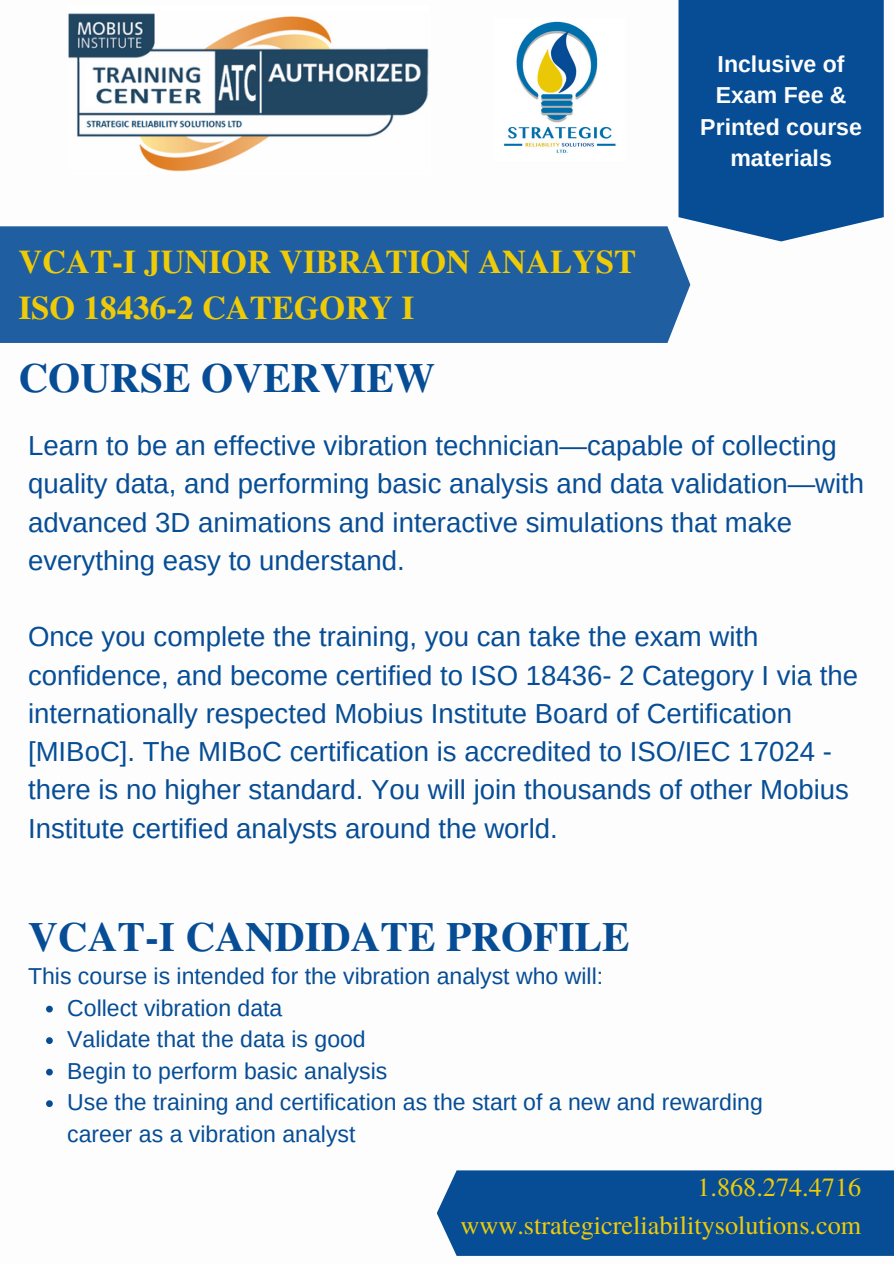
<style>
.page{position:relative;width:894px;height:1264px;background:#fff}
.page>*{position:absolute;margin:0;border:0;box-sizing:border-box;transform-origin:0 0}
.t1{font:700 41.25px "Te X Gyre Termes";color:#064d96}
.t2{font:700 33px/46.2px "Te X Gyre Termes";color:#efcb07}
.t3{font:27.6px/38.2px "Arimo";color:#064d96}
.t4{font:26.25px "Te X Gyre Termes";color:#efcb07}
.t5{font:23.1px/31.5px "Arimo";color:#064d96}
.t6{font:700 23.1px/31.5px "Arimo";color:#fdfdfd;text-align:center}
</style>
<div class="page">
<div style="left:678px;top:0;width:205px;height:241px;background:#064d96"></div>
<div style="left:0;top:226px;width:690px;height:117px;background:#1f5ea0"></div>
<div style="left:437px;top:1170px;width:456px;height:85px;background:#064d96"></div>
<img style="left:68px;top:13px;width:361px;height:159px">
<img style="left:504px;top:21px;width:112px;height:132px">
<svg style="left:46px;top:1005px;width:7px;height:7px"></svg>
<svg style="left:46px;top:1037px;width:7px;height:6px"></svg>
<svg style="left:46px;top:1068px;width:7px;height:7px"></svg>
<svg style="left:46px;top:1100px;width:7px;height:6px"></svg>
<p class="t2" style="left:18px;top:237px;width:619px">VCAT-I JUNIOR VIBRATION ANALYST<br>ISO 18436-2 CATEGORY I</p>
<h2 class="t1" style="left:18px;top:345px;width:418px">COURSE OVERVIEW</h2>
<h1 class="t6" style="left:700px;top:48px;width:163px">Inclusive of<br>Exam Fee &amp;<br>Printed course materials</h1>
<h3 class="t3" style="left:28px;top:426px;width:837px">Learn to be an effective vibration technician—capable of collecting quality data, and performing basic analysis and data validation—with advanced 3D animations and interactive simulations that make everything easy to understand.</h3>
<h3 class="t3" style="left:28px;top:617px;width:831px">Once you complete the training, you can take the exam with confidence, and become certified to ISO 18436- 2 Category I via the internationally respected Mobius Institute Board of Certification [MIBoC]. The MIBoC certification is accredited to ISO/IEC 17024 - there is no higher standard. You will join thousands of other Mobius Institute certified analysts around the world.</h3>
<h3 class="t1" style="left:28px;top:904px;width:603px">VCAT-I CANDIDATE PROFILE</h3>
<p class="t5" style="left:28px;top:960px;width:576px">This course is intended for the vibration analyst who will:</p>
<p class="t5" style="left:67px;top:992px;width:217px">Collect vibration data</p>
<p class="t5" style="left:67px;top:1023px;width:300px">Validate that the data is good</p>
<p class="t5" style="left:67px;top:1055px;width:321px">Begin to perform basic analysis</p>
<p class="t5" style="left:67px;top:1086px;width:697px">Use the training and certification as the start of a new and rewarding career as a vibration analyst</p>
<h3 class="t4" style="left:697px;top:1168px;width:165px">1.868.274.4716</h3>
<h1 class="t4" style="left:460px;top:1206px;width:402px">www.strategicreliabilitysolutions.com</h1>
</div>
